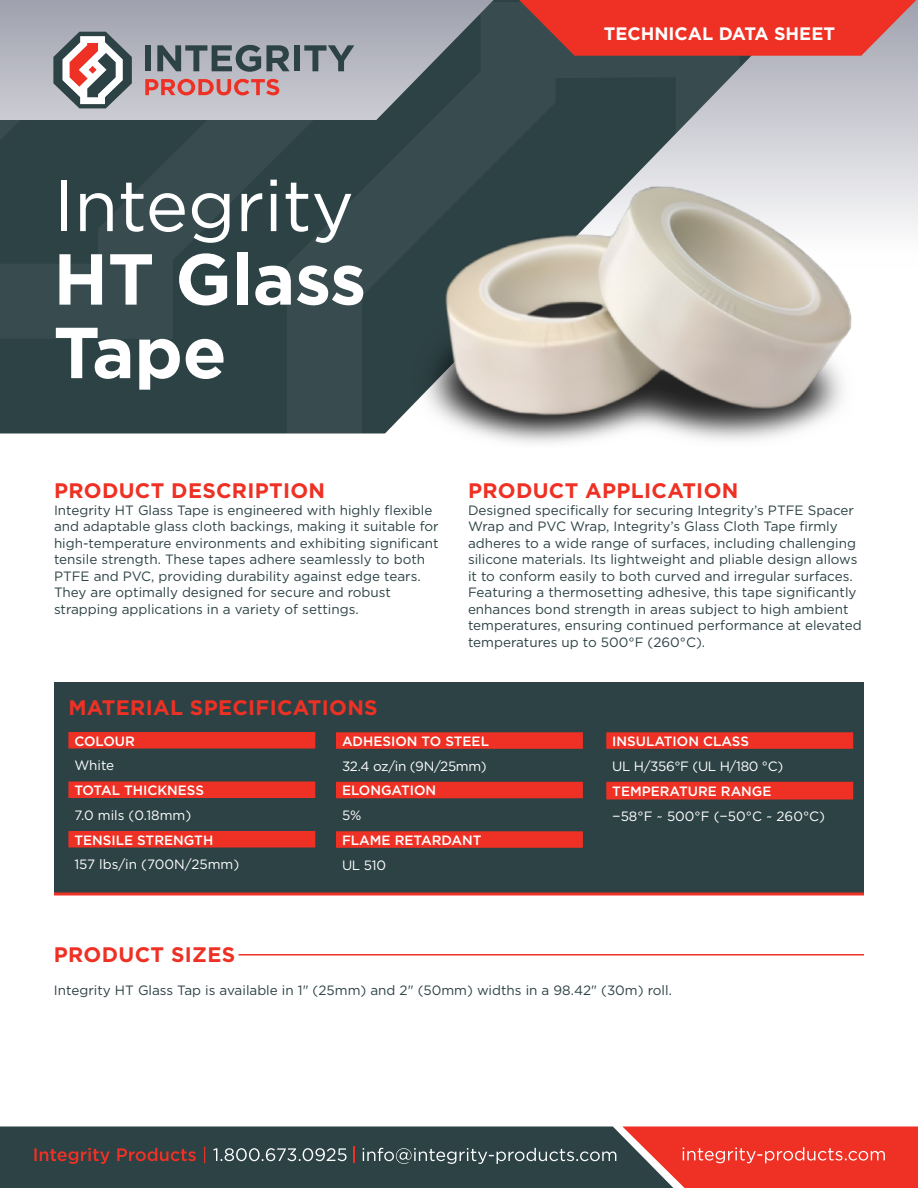
<style>
.page{position:relative;width:918px;height:1188px;background:#fff}
.page>*{position:absolute;margin:0;border:0;box-sizing:border-box;transform-origin:0 0}
.t1{font:700 72px/73.5px "Gotham";letter-spacing:-.005em;color:#fff}
.t2{font:72px "Gotham";letter-spacing:-.005em;color:#fff}
.t3{font:700 21px "Gotham";letter-spacing:.015em;color:#ee3124}
.t4{font:700 18px "Gotham";color:#fff}
.t5{font:13.5px/16.5px "Gotham";color:#2d4245}
.t6{font:500 13.5px "Gotham";color:#fff}
.t7{font:13.5px "Gotham";color:#fff}
.t8{font:13.5px "Gotham";letter-spacing:-.025em;color:#fff}
</style>
<div class="page">
<svg style="left:805px;top:0;width:113px;height:137px;background:#c2c3cb"></svg>
<svg style="left:0;top:0;width:805px;height:434px;background:#46585c"></svg>
<svg style="left:287px;top:2px;width:453px;height:432px;background:#536267"></svg>
<svg style="left:0;top:0;width:366px;height:339px;background:#58676c"></svg>
<svg style="left:519px;top:0;width:397px;height:56px;background:#dc3b31"></svg>
<svg style="left:53px;top:32px;width:79px;height:76px"></svg>
<svg style="left:145px;top:79px;width:134px;height:16px;background:#d57b7a"></svg>
<div style="left:145px;top:45px;width:6px;height:26px;background:#2d4245"></div>
<svg style="left:157px;top:45px;width:133px;height:27px;background:#717c82"></svg>
<div style="left:294px;top:45px;width:6px;height:26px;background:#2d4245"></div>
<svg style="left:304px;top:45px;width:50px;height:26px"></svg>
<hr style="left:239px;top:954px;width:625px;height:2px;background:#ee3124">
<div style="left:54px;top:682px;width:810px;height:212px;background:#2d4245"></div>
<svg style="left:54px;top:892px;width:810px;height:4px;background:#d74c43"></svg>
<svg style="left:68px;top:732px;width:247px;height:116px"></svg>
<svg style="left:336px;top:732px;width:247px;height:116px"></svg>
<svg style="left:606px;top:732px;width:247px;height:68px"></svg>
<svg style="left:0;top:1126px;width:918px;height:62px;background:#6f4644"></svg>
<img style="left:331px;top:137px;width:587px;height:306px">
<h3 class="t4" style="left:604px;top:22px;width:233px">TECHNICAL DATA SHEET</h3>
<h1 class="t2" style="left:53px;top:160px;width:302px">Integrity</h1>
<h1 class="t1" style="left:53px;top:242px;width:314px">HT Glass<br>Tape</h1>
<h2 class="t3" style="left:54px;top:477px;width:273px">PRODUCT DESCRIPTION</h2>
<p class="t5" style="left:54px;top:501px;width:386px">Integrity HT Glass Tape is engineered with highly flexible and adaptable glass cloth backings, making it suitable for high-temperature environments and exhibiting significant tensile strength. These tapes adhere seamlessly to both PTFE and PVC, providing durability against edge tears.<br>They are optimally designed for secure and robust strapping applications in a variety of settings.</p>
<h2 class="t3" style="left:468px;top:477px;width:272px">PRODUCT APPLICATION</h2>
<p class="t5" style="left:468px;top:501px;width:395px">Designed specifically for securing Integrity’s PTFE Spacer Wrap and PVC Wrap, Integrity’s Glass Cloth Tape firmly adheres to a wide range of surfaces, including challenging silicone materials. Its lightweight and pliable design allows it to conform easily to both curved and irregular surfaces.<br>Featuring a thermosetting adhesive, this tape significantly enhances bond strength in areas subject to high ambient temperatures, ensuring continued performance at elevated temperatures up to 500°F (260°C).</p>
<h2 class="t3" style="left:68px;top:694px;width:311px">MATERIAL SPECIFICATIONS</h2>
<p class="t6" style="left:74px;top:732px;width:62px">COLOUR</p>
<p class="t7" style="left:74px;top:757px;width:41px">White</p>
<p class="t6" style="left:74px;top:782px;width:131px">TOTAL THICKNESS</p>
<p class="t7" style="left:74px;top:806px;width:118px">7.0 mils (0.18mm)</p>
<p class="t6" style="left:74px;top:831px;width:140px">TENSILE STRENGTH</p>
<p class="t7" style="left:74px;top:856px;width:166px">157 lbs/in (700N/25mm)</p>
<p class="t6" style="left:342px;top:732px;width:149px">ADHESION TO STEEL</p>
<p class="t8" style="left:342px;top:757px;width:146px">32.4 oz/in (9N/25mm)</p>
<p class="t6" style="left:342px;top:782px;width:96px">ELONGATION</p>
<p class="t7" style="left:342px;top:807px;width:21px">5%</p>
<p class="t6" style="left:342px;top:831px;width:141px">FLAME RETARDANT</p>
<p class="t7" style="left:342px;top:856px;width:46px">UL 510</p>
<h2 class="t3" style="left:54px;top:940px;width:183px">PRODUCT SIZES</h2>
<p class="t6" style="left:612px;top:732px;width:138px">INSULATION CLASS</p>
<p class="t8" style="left:612px;top:757px;width:172px">UL H/356°F (UL H/180 °C)</p>
<p class="t6" style="left:612px;top:782px;width:161px">TEMPERATURE RANGE</p>
<p class="t7" style="left:612px;top:808px;width:214px">−58°F ~ 500°F (−50°C ~ 260°C)</p>
<p class="t5" style="left:54px;top:981px;width:620px">Integrity HT Glass Tap is available in 1" (25mm) and 2" (50mm) widths in a 98.42" (30m) roll.</p>
</div>
